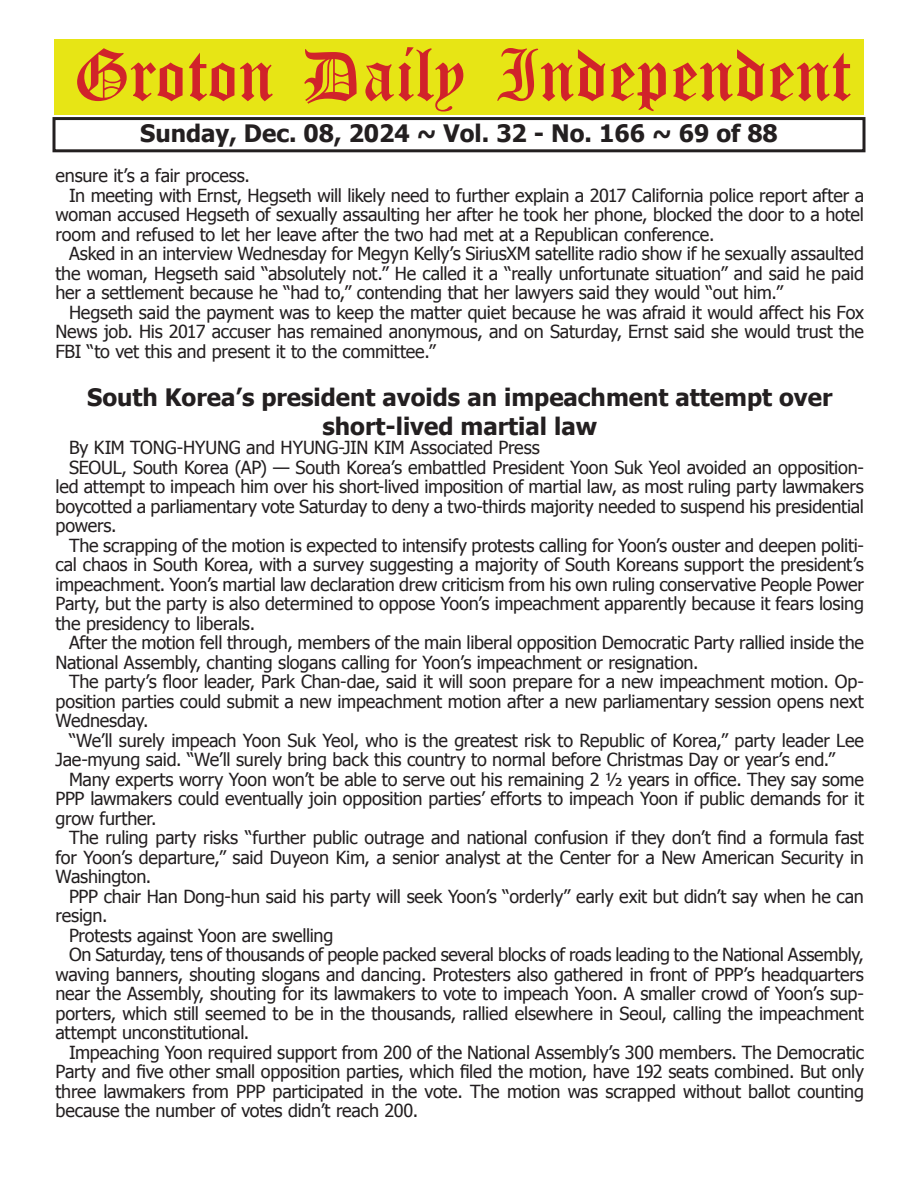
<style>
.page{position:relative;width:918px;height:1188px;background:#fff}
.page>*{position:absolute;margin:0;border:0;box-sizing:border-box;transform-origin:0 0}
.t1{font:54px "Old English Five";color:#d1232a}
.t2{font:700 24px/28.8px "Tahoma";color:#231f20;text-align:center}
.t3{font:18px "Tahoma";letter-spacing:-.01em;color:#231f20}
</style>
<div class="page">
<div style="left:52px;top:117px;width:814px;height:35px;border:3px solid #231f20"></div>
<div style="left:54px;top:40px;width:810px;height:75px;background:#e7e515"></div>
<h1 class="t1" style="left:73px;top:50px;width:779px">Groton Daily Independent</h1>
<h2 class="t2" style="left:140px;top:117px;width:639px">Sunday, Dec. 08, 2024 ~ Vol. 32 - No. 166 ~ 69 of 88</h2>
<p class="t3" style="left:56px;top:164px;width:196px">ensure it’s a fair process.</p>
<p class="t3" style="left:69px;top:183px;width:797px">In meeting with Ernst, Hegseth will likely need to further explain a 2017 California police report after a</p>
<p class="t3" style="left:56px;top:203px;width:810px">woman accused Hegseth of sexually assaulting her after he took her phone, blocked the door to a hotel</p>
<p class="t3" style="left:56px;top:222px;width:661px">room and refused to let her leave after the two had met at a Republican conference.</p>
<p class="t3" style="left:69px;top:242px;width:797px">Asked in an interview Wednesday for Megyn Kelly’s SiriusXM satellite radio show if he sexually assaulted</p>
<p class="t3" style="left:56px;top:261px;width:810px">the woman, Hegseth said “absolutely not.” He called it a “really unfortunate situation” and said he paid</p>
<p class="t3" style="left:56px;top:281px;width:729px">her a settlement because he “had to,” contending that her lawyers said they would “out him.”</p>
<p class="t3" style="left:69px;top:300px;width:796px">Hegseth said the payment was to keep the matter quiet because he was afraid it would affect his Fox</p>
<p class="t3" style="left:56px;top:320px;width:810px">News job. His 2017 accuser has remained anonymous, and on Saturday, Ernst said she would trust the</p>
<p class="t3" style="left:56px;top:339px;width:382px">FBI “to vet this and present it to the committee.”</p>
<h2 class="t2" style="left:87px;top:381px;width:747px">South Korea’s president avoids an impeachment attempt over short-lived martial law</h2>
<p class="t3" style="left:69px;top:436px;width:472px">By KIM TONG-HYUNG and HYUNG-JIN KIM Associated Press</p>
<p class="t3" style="left:69px;top:455px;width:797px">SEOUL, South Korea (AP) — South Korea’s embattled President Yoon Suk Yeol avoided an opposition-</p>
<p class="t3" style="left:56px;top:475px;width:810px">led attempt to impeach him over his short-lived imposition of martial law, as most ruling party lawmakers</p>
<p class="t3" style="left:56px;top:494px;width:810px">boycotted a parliamentary vote Saturday to deny a two-thirds majority needed to suspend his presidential</p>
<p class="t3" style="left:56px;top:514px;width:63px">powers.</p>
<p class="t3" style="left:69px;top:533px;width:796px">The scrapping of the motion is expected to intensify protests calling for Yoon’s ouster and deepen politi-</p>
<p class="t3" style="left:56px;top:553px;width:810px">cal chaos in South Korea, with a survey suggesting a majority of South Koreans support the president’s</p>
<p class="t3" style="left:56px;top:572px;width:810px">impeachment. Yoon’s martial law declaration drew criticism from his own ruling conservative People Power</p>
<p class="t3" style="left:56px;top:592px;width:810px">Party, but the party is also determined to oppose Yoon’s impeachment apparently because it fears losing</p>
<p class="t3" style="left:56px;top:611px;width:201px">the presidency to liberals.</p>
<p class="t3" style="left:69px;top:631px;width:796px">After the motion fell through, members of the main liberal opposition Democratic Party rallied inside the</p>
<p class="t3" style="left:56px;top:650px;width:645px">National Assembly, chanting slogans calling for Yoon’s impeachment or resignation.</p>
<p class="t3" style="left:69px;top:670px;width:796px">The party’s floor leader, Park Chan-dae, said it will soon prepare for a new impeachment motion. Op-</p>
<p class="t3" style="left:56px;top:689px;width:810px">position parties could submit a new impeachment motion after a new parliamentary session opens next</p>
<p class="t3" style="left:56px;top:709px;width:95px">Wednesday.</p>
<p class="t3" style="left:69px;top:728px;width:796px">“We’ll surely impeach Yoon Suk Yeol, who is the greatest risk to Republic of Korea,” party leader Lee</p>
<p class="t3" style="left:56px;top:748px;width:781px">Jae-myung said. “We’ll surely bring back this country to normal before Christmas Day or year’s end.”</p>
<p class="t3" style="left:69px;top:767px;width:796px">Many experts worry Yoon won’t be able to serve out his remaining 2 ½ years in office. They say some</p>
<p class="t3" style="left:56px;top:787px;width:810px">PPP lawmakers could eventually join opposition parties’ efforts to impeach Yoon if public demands for it</p>
<p class="t3" style="left:56px;top:806px;width:103px">grow further.</p>
<p class="t3" style="left:69px;top:826px;width:796px">The ruling party risks “further public outrage and national confusion if they don’t find a formula fast</p>
<p class="t3" style="left:56px;top:845px;width:810px">for Yoon’s departure,” said Duyeon Kim, a senior analyst at the Center for a New American Security in</p>
<p class="t3" style="left:56px;top:865px;width:97px">Washington.</p>
<p class="t3" style="left:69px;top:884px;width:797px">PPP chair Han Dong-hun said his party will seek Yoon’s “orderly” early exit but didn’t say when he can</p>
<p class="t3" style="left:56px;top:904px;width:53px">resign.</p>
<p class="t3" style="left:69px;top:923px;width:266px">Protests against Yoon are swelling</p>
<p class="t3" style="left:69px;top:943px;width:796px">On Saturday, tens of thousands of people packed several blocks of roads leading to the National Assembly,</p>
<p class="t3" style="left:56px;top:962px;width:810px">waving banners, shouting slogans and dancing. Protesters also gathered in front of PPP’s headquarters</p>
<p class="t3" style="left:56px;top:982px;width:810px">near the Assembly, shouting for its lawmakers to vote to impeach Yoon. A smaller crowd of Yoon’s sup-</p>
<p class="t3" style="left:56px;top:1001px;width:810px">porters, which still seemed to be in the thousands, rallied elsewhere in Seoul, calling the impeachment</p>
<p class="t3" style="left:56px;top:1021px;width:195px">attempt unconstitutional.</p>
<p class="t3" style="left:69px;top:1040px;width:796px">Impeaching Yoon required support from 200 of the National Assembly’s 300 members. The Democratic</p>
<p class="t3" style="left:56px;top:1060px;width:810px">Party and five other small opposition parties, which filed the motion, have 192 seats combined. But only</p>
<p class="t3" style="left:56px;top:1079px;width:810px">three lawmakers from PPP participated in the vote. The motion was scrapped without ballot counting</p>
<p class="t3" style="left:56px;top:1099px;width:364px">because the number of votes didn’t reach 200.</p>
</div>
